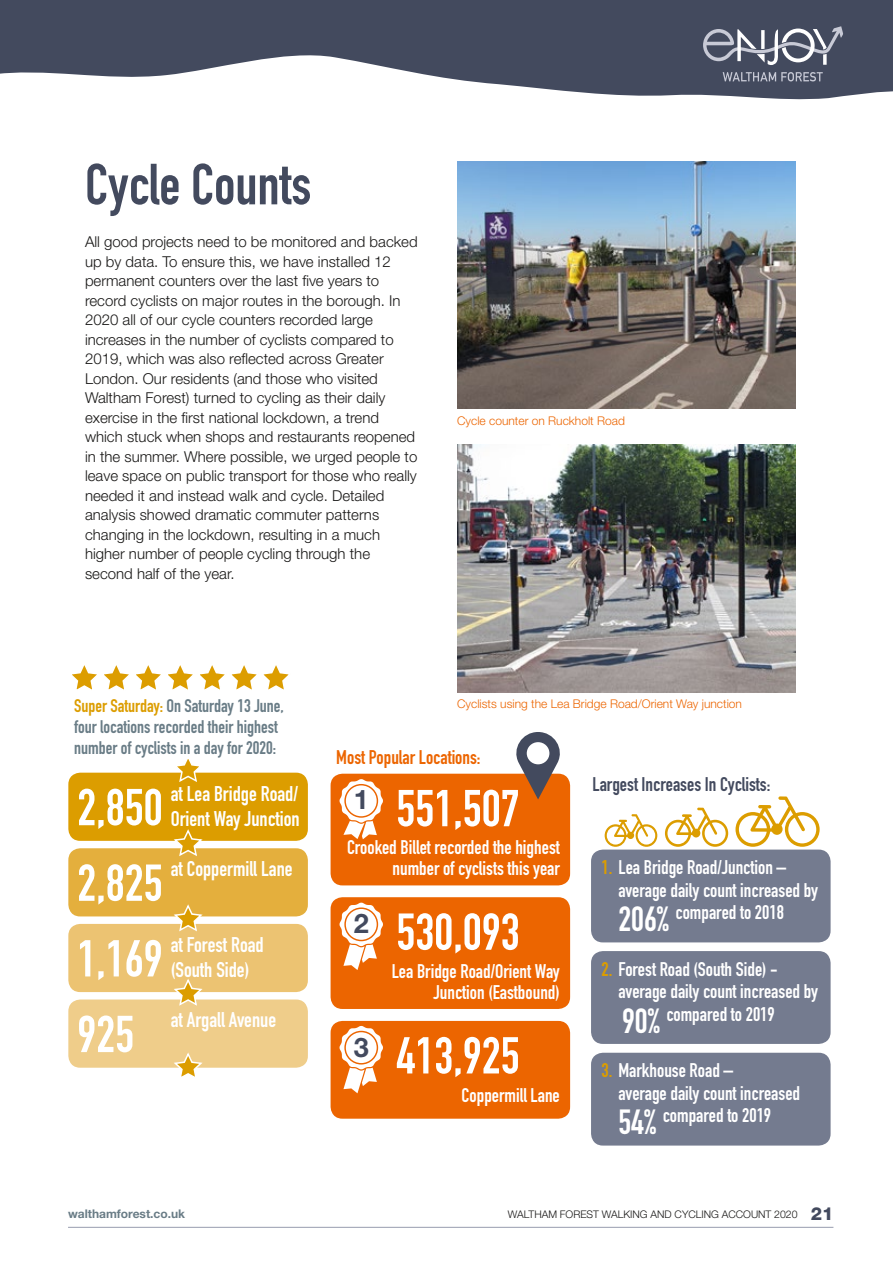
<style>
.page{position:relative;width:893px;height:1263px;background:#fff}
.page>*{position:absolute;margin:0;border:0;box-sizing:border-box;transform-origin:0 0}
.t1{font:57px "DIN Engschrift";color:#434a5e}
.t2{font:51px/75.6px "DIN Engschrift";color:#fff;text-align:justify}
.t3{font:700 27px "Helvetica Neue LT Std";color:#434a5e}
.t4{font:21px/25.5px "DIN Engschrift";color:#fff}
.t5{font:19.5px/22.5px "DIN Engschrift";color:#fff}
.t6{font:19.5px "DIN Engschrift";color:#434a5e}
.t7{font:19.5px "DIN Engschrift";color:#ec6500}
.t8{font:18px/21px "DIN Engschrift";color:#697c86}
.t9{font:300 15px/19.5px "Helvetica Neue LT Std";color:#181716}
.t10{font:300 12px "Helvetica Neue LT Std";color:#ec6500}
.t11{font:700 12px "Helvetica Neue LT Std";color:#697c86}
.t12{font:300 10.5px "Helvetica Neue LT Std";color:#181716}
.s1{color:#dc9d00}
.s2{font-size:34.5px}
.s3{font-weight:800;font-size:18px;color:#434a5e}
</style>
<div class="page">
<svg style="left:0;top:0;width:893px;height:100px;fill:#434a5e"></svg>
<svg style="left:723px;top:72px;width:100px;height:9px"></svg>
<svg style="left:703px;top:26px;width:140px;height:39px;background:#737888"></svg>
<img style="left:457px;top:162px;width:338px;height:247px">
<img style="left:457px;top:445px;width:338px;height:247px">
<div style="left:68px;top:773px;width:240px;height:68px;background:#dc9d00;border-radius:12px"></div>
<div style="left:331px;top:774px;width:239px;height:111px;background:#ec6500;border-radius:12px"></div>
<div style="left:331px;top:897px;width:239px;height:112px;background:#ec6500;border-radius:12px"></div>
<div style="left:331px;top:1021px;width:239px;height:98px;background:#ec6500;border-radius:12px"></div>
<div style="left:591px;top:849px;width:240px;height:93px;background:#747b8f;border-radius:12px"></div>
<div style="left:591px;top:951px;width:240px;height:93px;background:#747b8f;border-radius:12px"></div>
<div style="left:591px;top:1053px;width:240px;height:92px;background:#747b8f;border-radius:12px"></div>
<div style="left:68px;top:848px;width:240px;height:68px;background:#e4af3d;border-radius:12px"></div>
<div style="left:68px;top:924px;width:240px;height:68px;background:#ecc372;border-radius:12px"></div>
<div style="left:68px;top:999px;width:240px;height:69px;background:#efcd8a;border-radius:12px"></div>
<svg style="left:339px;top:779px;width:44px;height:60px"></svg>
<div style="left:346px;top:785px;width:31px;height:31px;background:#fff;border-radius:50%"></div>
<svg style="left:339px;top:903px;width:44px;height:67px"></svg>
<div style="left:346px;top:909px;width:31px;height:31px;background:#fff;border-radius:50%"></div>
<svg style="left:339px;top:1026px;width:44px;height:67px"></svg>
<div style="left:346px;top:1032px;width:31px;height:31px;background:#fff;border-radius:50%"></div>
<svg style="left:72px;top:665px;width:217px;height:25px"></svg>
<svg style="left:172px;top:759px;width:32px;height:23px"></svg>
<svg style="left:172px;top:829px;width:32px;height:27px"></svg>
<svg style="left:172px;top:904px;width:32px;height:28px"></svg>
<svg style="left:172px;top:979px;width:32px;height:27px"></svg>
<svg style="left:172px;top:1052px;width:32px;height:25px"></svg>
<svg style="left:511px;top:732px;width:54px;height:67px"></svg>
<svg style="left:735px;top:796px;width:85px;height:51px"></svg>
<svg style="left:605px;top:814px;width:52px;height:33px"></svg>
<svg style="left:665px;top:808px;width:63px;height:39px"></svg>
<hr style="left:68px;top:1227px;width:765px;height:1px;background:#989daf">
<h1 class="t1" style="left:85px;top:151px;width:228px">Cycle Counts</h1>
<p class="t9" style="left:85px;top:232px;width:334px">All good projects need to be monitored and backed up by data. To ensure this, we have installed 12 permanent counters over the last five years to record cyclists on major routes in the borough. In 2020 all of our cycle counters recorded large increases in the number of cyclists compared to 2019, which was also reflected across Greater London. Our residents (and those who visited Waltham Forest) turned to cycling as their daily exercise in the first national lockdown, a trend which stuck when shops and restaurants reopened in the summer. Where possible, we urged people to leave space on public transport for those who really needed it and instead walk and cycle. Detailed analysis showed dramatic commuter patterns changing in the lockdown, resulting in a much higher number of people cycling through the second half of the year.</p>
<p class="t10" style="left:457px;top:413px;width:169px">Cycle counter on Ruckholt Road</p>
<p class="t8" style="left:74px;top:695px;width:211px"><span class="s1">Super Saturday:</span> On Saturday 13 June, four locations recorded their highest number of cyclists in a day for 2020:</p>
<p class="t10" style="left:457px;top:696px;width:286px">Cyclists using the Lea Bridge Road/Orient Way junction</p>
<h3 class="t7" style="left:336px;top:745px;width:146px">Most Popular Locations:</h3>
<h3 class="t4" style="left:171px;top:781px;width:130px">at Lea Bridge Road/<br>Orient Way Junction</h3>
<h2 class="t2" style="left:77px;top:770px;width:87px">2,850</h2>
<h2 class="t2" style="left:396px;top:771px;width:125px">551,507</h2>
<h3 class="t3" style="left:354px;top:783px;width:17px">1</h3>
<h2 class="t2" style="left:77px;top:845px;width:87px">2,825<br>1,169<br>925</h2>
<h3 class="t4" style="left:171px;top:856px;width:123px">at Coppermill Lane</h3>
<h3 class="t4" style="left:171px;top:932px;width:94px">at Forest Road (South Side)</h3>
<h3 class="t4" style="left:171px;top:1007px;width:107px">at Argall Avenue</h3>
<h3 class="t5" style="left:347px;top:836px;width:214px;line-height:21px;text-align:right">Crooked Billet recorded the highest number of cyclists this year</h3>
<h3 class="t3" style="left:354px;top:906px;width:17px">2</h3>
<h3 class="t3" style="left:354px;top:1030px;width:17px">3</h3>
<h2 class="t2" style="left:396px;top:894px;width:125px">530,093</h2>
<h3 class="t5" style="left:392px;top:960px;width:170px;line-height:21px;text-align:right">Lea Bridge Road/Orient Way<br>Junction (Eastbound)</h3>
<h2 class="t2" style="left:396px;top:1018px;width:125px">413,925</h2>
<h3 class="t5" style="left:462px;top:1084px;width:100px">Coppermill Lane</h3>
<h3 class="t6" style="left:592px;top:772px;width:179px">Largest Increases In Cyclists:</h3>
<h3 class="t5" style="left:618px;top:856px;width:201px;text-indent:-17px"><span class="s1">1.</span> Lea Bridge Road/Junction – average daily count increased by<br><span class="s2">206%</span> compared to 2018</h3>
<h3 class="t5" style="left:618px;top:958px;width:201px;text-indent:-17px"><span class="s1">2.</span> Forest Road (South Side) - average daily count increased by<br><span class="s2">90%</span> compared to 2019</h3>
<h3 class="t5" style="left:618px;top:1059px;width:183px;text-indent:-17px"><span class="s1">3.</span> Markhouse Road –<br>average daily count increased<br><span class="s2">54%</span> compared to 2019</h3>
<p class="t11" style="left:68px;top:1207px;width:119px">walthamforest.co.uk</p>
<p class="t12" style="left:508px;top:1208px;width:327px">WALTHAM FOREST WALKING AND CYCLING ACCOUNT 2020 <span class="s3">21</span></p>
</div>
